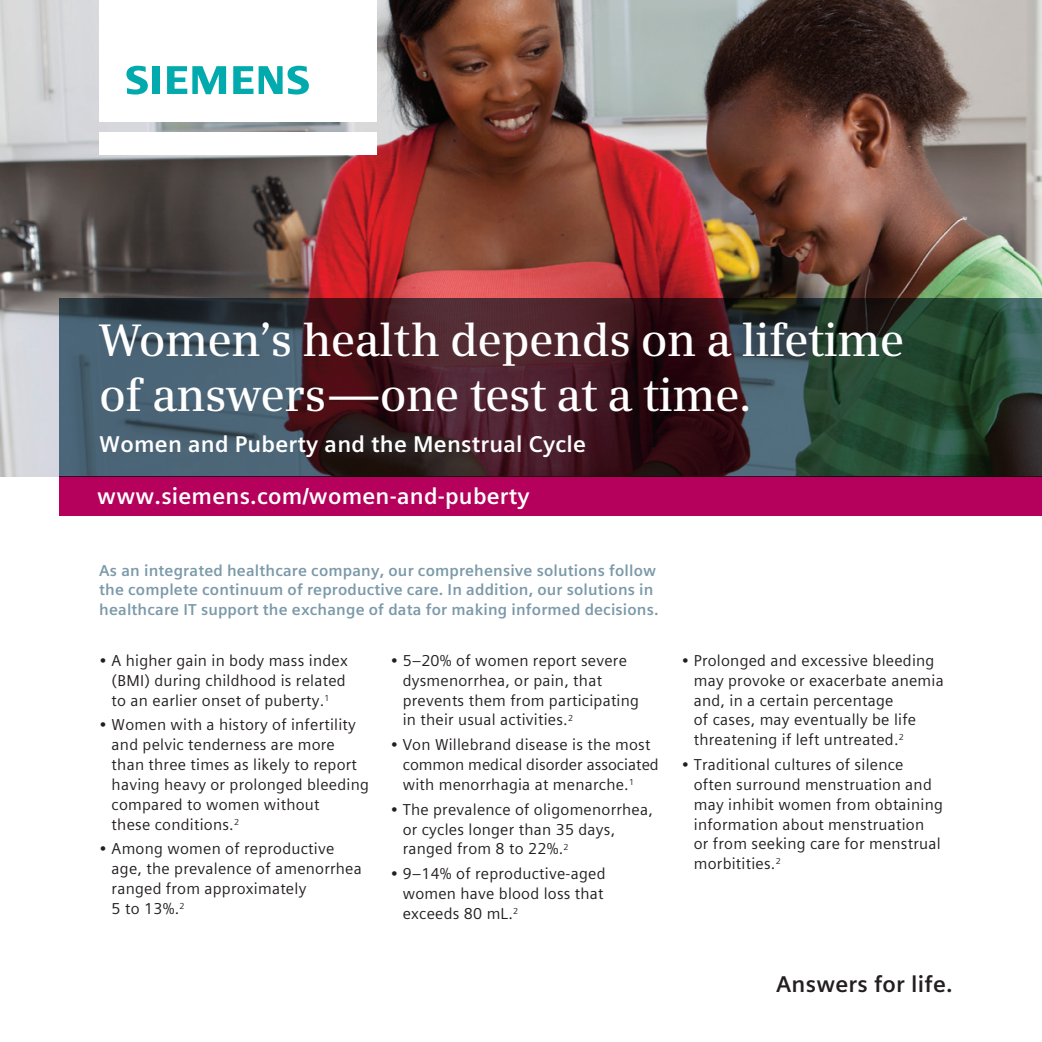
<style>
.page{position:relative;width:1042px;height:1042px;background:#fff}
.page>*{position:absolute;margin:0;border:0;box-sizing:border-box;transform-origin:0 0}
._01__Headline__26pt{font:600 45.5px/54.6px "Siemens Serif";letter-spacing:-.015em;color:#fff}
._01__Subline__13pt_5{font:700 22.75px "Siemens Sans Global";letter-spacing:.01em;color:#fff}
._02__URL_keyword__13{font:700 22.75px "Siemens Sans Global";letter-spacing:.01em;color:#fff}
._03__URL_sector_clai{font:700 22.75px "Siemens Sans Global";letter-spacing:.01em;color:#231f20}
._04__Copy___9pt_4mm{font:15.75px/19.8px "Siemens Sans Global";letter-spacing:.015em;color:#231f20}
._04__Copy___9pt_4mm-2{font:700 15.75px/19.8px "Siemens Sans Global";letter-spacing:.01em;color:#7b99a9}
</style>
<div class="page">
<img style="left:0;top:0;width:1042px;height:476px">
<div style="left:60px;top:476px;width:982px;height:40px;background:#b5015b"></div>
<div style="left:99px;top:133px;width:278px;height:22px;background:#fff"></div>
<div style="left:99px;top:0;width:278px;height:122px;background:#fff"></div>
<svg style="left:126px;top:66px;width:22px;height:29px"></svg>
<div style="left:152px;top:66px;width:8px;height:28px;background:#00aaad"></div>
<svg style="left:167px;top:66px;width:59px;height:28px"></svg>
<svg style="left:233px;top:66px;width:20px;height:28px"></svg>
<svg style="left:259px;top:66px;width:50px;height:29px"></svg>
<svg style="left:60px;top:298px;width:982px;height:178px;background:#393639"></svg>
<p class="_01__Headline__26pt" style="left:99px;top:314px;width:807px">Women’s health depends on a lifetime of answers — one test at a time.</p>
<p class="_01__Subline__13pt_5" style="left:99px;top:427px;width:488px">Women and Puberty and the Menstrual Cycle</p>
<p class="_02__URL_keyword__13" style="left:97px;top:479px;width:434px">www.siemens.com/women-and-puberty</p>
<p class="_04__Copy___9pt_4mm-2" style="left:99px;top:560px;width:561px">As an integrated healthcare company, our comprehensive solutions follow the complete continuum of reproductive care. In addition, our solutions in healthcare IT support the exchange of data for making informed decisions.</p>
<p class="_04__Copy___9pt_4mm" style="left:112px;top:650px;width:238px;text-indent:-12px">• A higher gain in body mass index (BMI) during childhood is related to an earlier onset of puberty.<sup>1</sup></p>
<p class="_04__Copy___9pt_4mm" style="left:112px;top:715px;width:259px;text-indent:-12px">• Women with a history of infertility and pelvic tenderness are more than three times as likely to report having heavy or prolonged bleeding compared to women without<br>these conditions.<sup>2</sup></p>
<p class="_04__Copy___9pt_4mm" style="left:112px;top:839px;width:252px;text-indent:-12px">• Among women of reproductive age, the prevalence of amenorrhea ranged from approximately<br>5 to 13%.<sup>2</sup></p>
<p class="_04__Copy___9pt_4mm" style="left:403px;top:650px;width:238px;text-indent:-12px">• 5–20% of women report severe dysmenorrhea, or pain, that prevents them from participating in their usual activities.<sup>2</sup></p>
<p class="_04__Copy___9pt_4mm" style="left:403px;top:735px;width:258px;text-indent:-12px">• Von Willebrand disease is the most common medical disorder associated with menorrhagia at menarche.<sup>1</sup></p>
<p class="_04__Copy___9pt_4mm" style="left:403px;top:799px;width:252px;text-indent:-12px">• The prevalence of oligomenorrhea, or cycles longer than 35 days, ranged from 8 to 22%.<sup>2</sup></p>
<p class="_04__Copy___9pt_4mm" style="left:403px;top:864px;width:204px;text-align:justify;text-indent:-12px">• 9–14% of reproductive-aged women have blood loss that exceeds 80 mL.<sup>2</sup></p>
<p class="_04__Copy___9pt_4mm" style="left:694px;top:650px;width:251px;text-indent:-12px">• Prolonged and excessive bleeding may provoke or exacerbate anemia and, in a certain percentage<br>of cases, may eventually be life threatening if left untreated.<sup>2</sup></p>
<p class="_04__Copy___9pt_4mm" style="left:694px;top:755px;width:251px;text-indent:-12px">• Traditional cultures of silence often surround menstruation and may inhibit women from obtaining information about menstruation<br>or from seeking care for menstrual morbitities.<sup>2</sup></p>
<p class="_03__URL_sector_clai" style="left:776px;top:967px;width:178px">Answers for life.</p>
</div>
